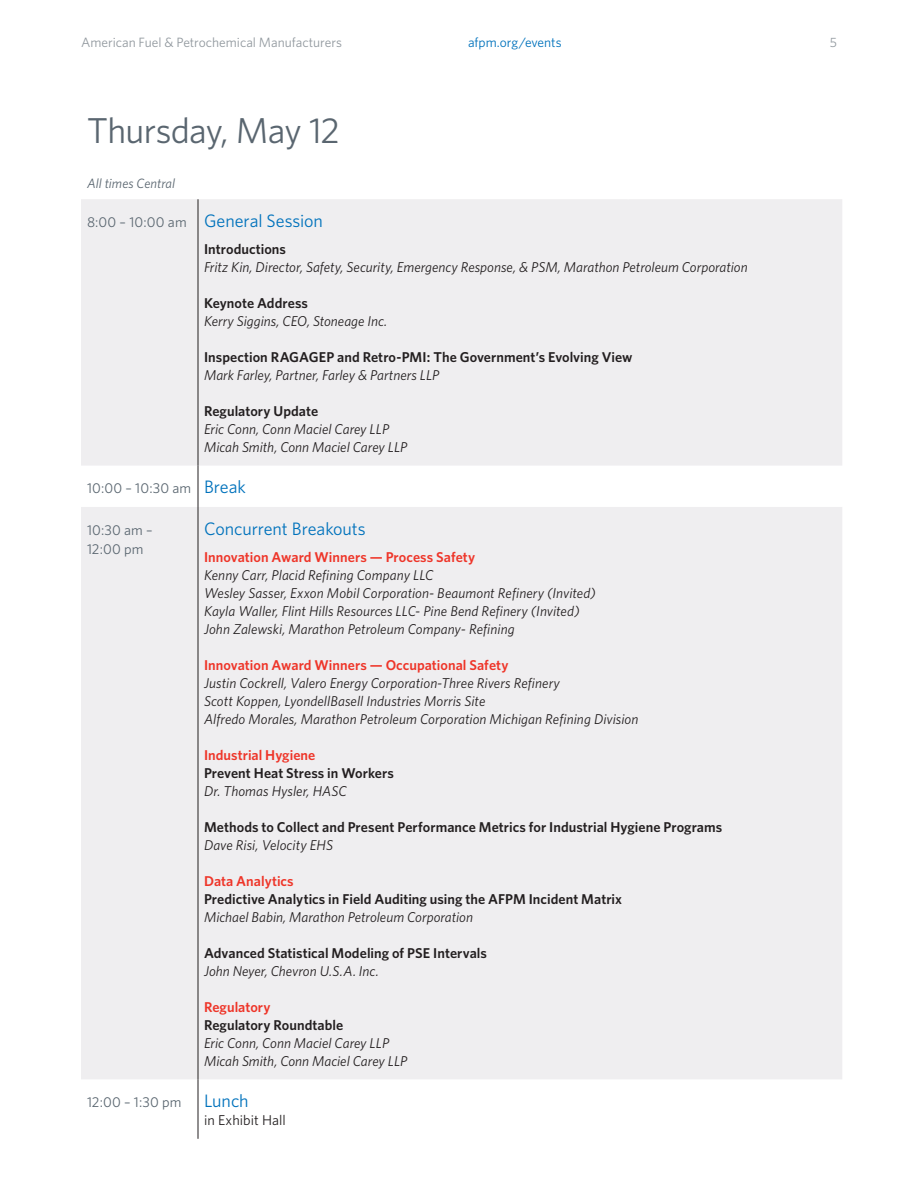
<style>
.page{position:relative;width:918px;height:1188px;background:#fff}
.page>*{position:absolute;margin:0;border:0;box-sizing:border-box;transform-origin:0 0}
.Page_heads{font:36px "Whitney";letter-spacing:-.02em;color:#5a6670}
.Callouts{font:18px "Whitney";letter-spacing:-.005em;color:#0072bc}
.Body_bold{font:italic 14.25px "Whitney";letter-spacing:.005em;color:#231f20}
.Body_bold-2{font:600 14.25px "Whitney";letter-spacing:.005em;color:#231f20}
.Body_italic__with_in{font:italic 14.25px "Whitney";color:#231f20}
.Body_bold-3{font:600 14.25px "Whitney";letter-spacing:.005em;color:#ee3529}
.Callouts-2{font:14.25px "Whitney";letter-spacing:.01em;color:#5a6670}
.t1{font:14.25px "Whitney";letter-spacing:.005em;color:#231f20}
.t2{font:13.5px "Whitney";color:#92999f}
.t3{font:italic 13.5px "Whitney";letter-spacing:.005em;color:#5a6670}
.t4{font:13.5px "Whitney";color:#0072bc}
</style>
<div class="page">
<div style="left:81px;top:199px;width:761px;height:880px;background:#efeef0"></div>
<hr style="left:198px;top:199px;width:1px;height:267px;background:#231f20">
<hr style="left:198px;top:466px;width:1px;height:41px;background:#231f20">
<hr style="left:198px;top:507px;width:1px;height:572px;background:#231f20">
<hr style="left:198px;top:1079px;width:1px;height:60px;background:#231f20">
<p class="t2" style="left:81px;top:33px;width:263px">American Fuel &amp; Petrochemical Manufacturers</p>
<p class="t4" style="left:468px;top:33px;width:95px">afpm.org/events</p>
<p class="t2" style="left:830px;top:33px;width:9px">5</p>
<p class="Page_heads" style="left:87px;top:106px;width:254px">Thursday, May 12</p>
<p class="t3" style="left:87px;top:175px;width:90px">All times Central</p>
<p class="Callouts-2" style="left:87px;top:213px;width:101px">8:00 – 10:00 am</p>
<p class="Callouts" style="left:204px;top:209px;width:121px">General Session</p>
<p class="Body_bold-2" style="left:204px;top:240px;width:84px">Introductions</p>
<p class="Body_bold" style="left:204px;top:258px;width:545px">Fritz Kin, Director, Safety, Security, Emergency Response, &amp; PSM, Marathon Petroleum Corporation</p>
<p class="Body_bold-2" style="left:204px;top:294px;width:105px">Keynote Address</p>
<p class="Body_bold" style="left:204px;top:312px;width:185px">Kerry Siggins, CEO, Stoneage Inc.</p>
<p class="Body_bold-2" style="left:204px;top:348px;width:430px">Inspection RAGAGEP and Retro-PMI: The Government’s Evolving View</p>
<p class="Body_italic__with_in" style="left:204px;top:366px;width:237px">Mark Farley, Partner, Farley &amp; Partners LLP</p>
<p class="Body_bold-2" style="left:204px;top:402px;width:116px">Regulatory Update</p>
<p class="Body_italic__with_in" style="left:204px;top:420px;width:187px">Eric Conn, Conn Maciel Carey LLP</p>
<p class="Body_italic__with_in" style="left:204px;top:438px;width:205px">Micah Smith, Conn Maciel Carey LLP</p>
<p class="Callouts-2" style="left:87px;top:479px;width:106px">10:00 – 10:30 am</p>
<p class="Callouts" style="left:204px;top:475px;width:43px">Break</p>
<p class="Callouts-2" style="left:87px;top:520px;width:67px">10:30 am –</p>
<p class="Callouts-2" style="left:87px;top:540px;width:58px">12:00 pm</p>
<p class="Callouts" style="left:204px;top:517px;width:163px">Concurrent Breakouts</p>
<p class="Body_bold-3" style="left:204px;top:547px;width:273px">Innovation Award Winners — Process Safety</p>
<p class="Body_bold" style="left:204px;top:565px;width:231px">Kenny Carr, Placid Refining Company LLC</p>
<p class="Body_bold" style="left:204px;top:583px;width:393px">Wesley Sasser, Exxon Mobil Corporation- Beaumont Refinery (Invited)</p>
<p class="Body_bold" style="left:204px;top:601px;width:377px">Kayla Waller, Flint Hills Resources LLC- Pine Bend Refinery (Invited)</p>
<p class="Body_bold" style="left:204px;top:619px;width:312px">John Zalewski, Marathon Petroleum Company- Refining</p>
<p class="Body_bold-3" style="left:204px;top:655px;width:306px">Innovation Award Winners — Occupational Safety</p>
<p class="Body_bold" style="left:204px;top:673px;width:357px">Justin Cockrell, Valero Energy Corporation-Three Rivers Refinery</p>
<p class="Body_bold" style="left:204px;top:691px;width:283px">Scott Koppen, LyondellBasell Industries Morris Site</p>
<p class="Body_bold" style="left:204px;top:709px;width:436px">Alfredo Morales, Marathon Petroleum Corporation Michigan Refining Division</p>
<p class="Body_bold-3" style="left:204px;top:745px;width:113px">Industrial Hygiene</p>
<p class="Body_bold-2" style="left:204px;top:763px;width:191px">Prevent Heat Stress in Workers</p>
<p class="Body_bold" style="left:204px;top:781px;width:144px">Dr. Thomas Hysler, HASC</p>
<p class="Body_bold-2" style="left:204px;top:817px;width:520px">Methods to Collect and Present Performance Metrics for Industrial Hygiene Programs</p>
<p class="Body_bold" style="left:204px;top:835px;width:131px">Dave Risi, Velocity EHS</p>
<p class="Body_bold-3" style="left:204px;top:871px;width:91px">Data Analytics</p>
<p class="Body_bold-2" style="left:204px;top:889px;width:420px">Predictive Analytics in Field Auditing using the AFPM Incident Matrix</p>
<p class="Body_italic__with_in" style="left:204px;top:907px;width:270px">Michael Babin, Marathon Petroleum Corporation</p>
<p class="Body_bold-2" style="left:204px;top:943px;width:284px">Advanced Statistical Modeling of PSE Intervals</p>
<p class="Body_italic__with_in" style="left:204px;top:961px;width:176px">John Neyer, Chevron U.S.A. Inc.</p>
<p class="Body_bold-3" style="left:204px;top:997px;width:68px">Regulatory</p>
<p class="Body_bold-2" style="left:204px;top:1015px;width:141px">Regulatory Roundtable</p>
<p class="Body_italic__with_in" style="left:204px;top:1033px;width:187px">Eric Conn, Conn Maciel Carey LLP</p>
<p class="Body_italic__with_in" style="left:204px;top:1051px;width:205px">Micah Smith, Conn Maciel Carey LLP</p>
<p class="Callouts-2" style="left:87px;top:1093px;width:96px">12:00 – 1:30 pm</p>
<p class="Callouts" style="left:204px;top:1089px;width:46px">Lunch</p>
<p class="t1" style="left:204px;top:1111px;width:83px">in Exhibit Hall</p>
</div>
